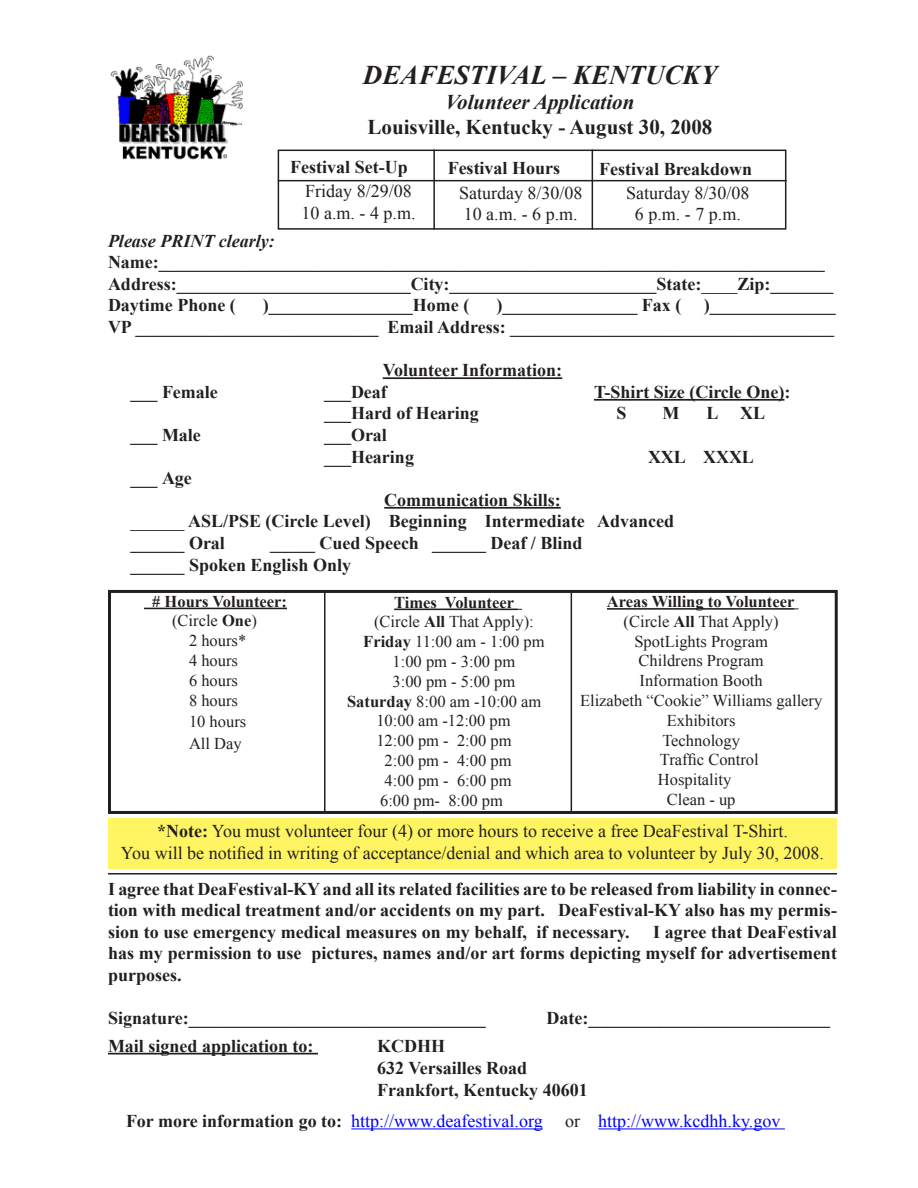
<style>
.page{position:relative;width:918px;height:1188px;background:#fff}
.page>*{position:absolute;margin:0;border:0;box-sizing:border-box;transform-origin:0 0}
.t1{font:italic 700 27px "Times New Roman";color:#231f20}
.heading_3{font:700 21px "Times New Roman";color:#231f20}
.t2{font:italic 700 21px "Times New Roman";color:#231f20}
.Body_Text{font:700 18px/21.6px "Times New Roman";color:#231f20;text-align:justify}
.t3{font:18px "Times New Roman";color:#231f20}
.heading_1{font:700 18px "Times New Roman";color:#231f20}
.t4{font:18px "Times New Roman";color:#00f}
.heading_2{font:700 18px "Times New Roman";color:#231f20}
.heading_1-2{font:italic 700 18px "Times New Roman";color:#231f20}
.heading_2-2{font:16.5px "Times New Roman";color:#231f20}
.t5{font:700 16.5px "Times New Roman";color:#231f20}
.s1{font-weight:400}
.s2{font-weight:700}
.s3{font-weight:700;color:#231f20}
.s4{color:#231f20}
</style>
<div class="page">
<hr style="left:383px;top:377px;width:179px;height:2px;background:#231f20">
<hr style="left:594px;top:399px;width:190px;height:2px;background:#231f20">
<hr style="left:384px;top:507px;width:177px;height:2px;background:#231f20">
<img style="left:110px;top:55px;width:133px;height:105px">
<div style="left:278px;top:150px;width:508px;height:80px;border:2px solid #231f20"></div>
<hr style="left:433px;top:150px;width:2px;height:80px;background:#231f20">
<hr style="left:592px;top:150px;width:1px;height:80px;background:#231f20">
<hr style="left:278px;top:180px;width:509px;height:1px;background:#231f20">
<hr style="left:144px;top:608px;width:143px;height:1px;background:#231f20">
<hr style="left:394px;top:609px;width:124px;height:1px;background:#231f20">
<hr style="left:607px;top:608px;width:187px;height:2px;background:#231f20">
<hr style="left:324px;top:591px;width:2px;height:221px;background:#231f20">
<hr style="left:571px;top:593px;width:1px;height:219px;background:#231f20">
<div style="left:108px;top:590px;width:730px;height:224px;border:3px solid #231f20"></div>
<hr style="left:108px;top:873px;width:729px;height:1px;background:#231f20">
<div style="left:108px;top:818px;width:729px;height:50px;background:#fff461"></div>
<hr style="left:108px;top:1053px;width:210px;height:2px;background:#231f20">
<hr style="left:351px;top:1129px;width:192px;height:1px;background:#00f">
<hr style="left:598px;top:1129px;width:187px;height:1px;background:#00f">
<p class="t1" style="left:363px;top:56px;width:356px">DEAFESTIVAL – KENTUCKY</p>
<p class="t2" style="left:446px;top:87px;width:190px">Volunteer Application</p>
<p class="heading_3" style="left:368px;top:113px;width:346px">Louisville, Kentucky - August 30, 2008</p>
<p class="Body_Text" style="left:290px;top:156px;width:119px">Festival Set-Up</p>
<p class="Body_Text" style="left:448px;top:156px;width:114px">Festival Hours</p>
<p class="t3" style="left:459px;top:181px;width:125px">Saturday 8/30/08</p>
<p class="t3" style="left:464px;top:202px;width:115px">10 a.m. - 6 p.m.</p>
<p class="Body_Text" style="left:599px;top:158px;width:155px">Festival Breakdown</p>
<p class="t3" style="left:305px;top:179px;width:108px">Friday 8/29/08</p>
<p class="t3" style="left:302px;top:201px;width:115px">10 a.m. - 4 p.m.</p>
<p class="t3" style="left:626px;top:180px;width:125px">Saturday 8/30/08</p>
<p class="t3" style="left:635px;top:202px;width:108px">6 p.m. - 7 p.m.</p>
<p class="heading_1-2" style="left:108px;top:228px;width:168px">Please PRINT clearly:</p>
<p class="heading_1" style="left:108px;top:250px;width:718px">Name:__________________________________________________________________________</p>
<p class="Body_Text" style="left:108px;top:273px;width:727px">Address:__________________________City:_______________________State:<span class="s1">____</span>Zip:_______</p>
<p class="Body_Text" style="left:108px;top:294px;width:129px">Daytime Phone (</p>
<p class="Body_Text" style="left:263px;top:294px;width:208px">)________________Home (</p>
<p class="Body_Text" style="left:496px;top:294px;width:186px">)_______________ Fax (</p>
<p class="Body_Text" style="left:704px;top:294px;width:133px">)______________</p>
<p class="Body_Text" style="left:108px;top:316px;width:728px">VP ___________________________ Email Address: ____________________________________</p>
<p class="Body_Text" style="left:383px;top:359px;width:181px">Volunteer Information:</p>
<p class="Body_Text" style="left:130px;top:381px;width:89px">___ Female</p>
<p class="Body_Text" style="left:324px;top:381px;width:64px">___Deaf</p>
<p class="Body_Text" style="left:594px;top:381px;width:198px">T-Shirt Size (Circle One):</p>
<p class="Body_Text" style="left:324px;top:402px;width:156px">___Hard of Hearing</p>
<p class="Body_Text" style="left:616px;top:402px;width:12px">S</p>
<p class="Body_Text" style="left:663px;top:402px;width:18px">M</p>
<p class="Body_Text" style="left:706px;top:402px;width:60px">L XL</p>
<p class="Body_Text" style="left:130px;top:424px;width:72px">___ Male</p>
<p class="Body_Text" style="left:324px;top:424px;width:64px">___Oral</p>
<p class="Body_Text" style="left:324px;top:445px;width:91px">___Hearing</p>
<p class="Body_Text" style="left:648px;top:445px;width:108px">XXL XXXL</p>
<p class="Body_Text" style="left:130px;top:467px;width:63px">___ Age</p>
<p class="Body_Text" style="left:384px;top:489px;width:178px">Communication Skills:</p>
<p class="heading_2" style="left:130px;top:509px;width:545px"><span class="s1">______</span> ASL/PSE (Circle Level) Beginning Intermediate Advanced</p>
<p class="Body_Text" style="left:130px;top:532px;width:96px">______ Oral</p>
<p class="Body_Text" style="left:270px;top:532px;width:314px">_____ Cued Speech ______ Deaf / Blind</p>
<p class="Body_Text" style="left:130px;top:553px;width:222px">______ Spoken English Only</p>
<p class="t5" style="left:152px;top:590px;width:136px"># Hours Volunteer:</p>
<p class="heading_2-2" style="left:172px;top:610px;width:86px">(Circle <span class="s2">One</span>)</p>
<p class="heading_2-2" style="left:189px;top:630px;width:59px">2 hours*</p>
<p class="heading_2-2" style="left:189px;top:649px;width:51px">4 hours</p>
<p class="heading_2-2" style="left:189px;top:669px;width:51px">6 hours</p>
<p class="heading_2-2" style="left:189px;top:689px;width:51px">8 hours</p>
<p class="heading_2-2" style="left:189px;top:711px;width:59px">10 hours</p>
<p class="heading_2-2" style="left:189px;top:732px;width:54px">All Day</p>
<p class="t5" style="left:394px;top:591px;width:121px">Times Volunteer</p>
<p class="heading_2-2" style="left:374px;top:611px;width:161px">(Circle <span class="s2">All</span> That Apply):</p>
<p class="heading_2-2" style="left:363px;top:631px;width:183px"><span class="s2">Friday</span> 11:00 am - 1:00 pm</p>
<p class="heading_2-2" style="left:393px;top:650px;width:124px">1:00 pm - 3:00 pm</p>
<p class="heading_2-2" style="left:393px;top:670px;width:124px">3:00 pm - 5:00 pm</p>
<p class="heading_2-2" style="left:347px;top:690px;width:196px"><span class="s2">Saturday</span> 8:00 am -10:00 am</p>
<p class="heading_2-2" style="left:376px;top:710px;width:136px">10:00 am -12:00 pm</p>
<p class="heading_2-2" style="left:376px;top:730px;width:137px">12:00 pm - 2:00 pm</p>
<p class="heading_2-2" style="left:385px;top:749px;width:128px">2:00 pm - 4:00 pm</p>
<p class="heading_2-2" style="left:385px;top:769px;width:128px">4:00 pm - 6:00 pm</p>
<p class="heading_2-2" style="left:380px;top:789px;width:124px">6:00 pm- 8:00 pm</p>
<p class="t5" style="left:607px;top:590px;width:189px">Areas Willing to Volunteer</p>
<p class="heading_2-2" style="left:624px;top:610px;width:157px">(Circle <span class="s2">All</span> That Apply)</p>
<p class="heading_2-2" style="left:634px;top:630px;width:135px">SpotLights Program</p>
<p class="heading_2-2" style="left:639px;top:650px;width:127px">Childrens Program</p>
<p class="heading_2-2" style="left:640px;top:670px;width:125px">Information Booth</p>
<p class="heading_2-2" style="left:580px;top:689px;width:244px">Elizabeth “Cookie” Williams gallery</p>
<p class="heading_2-2" style="left:667px;top:709px;width:70px">Exhibitors</p>
<p class="heading_2-2" style="left:662px;top:729px;width:79px">Technology</p>
<p class="heading_2-2" style="left:660px;top:749px;width:100px">Traffic Control</p>
<p class="heading_2-2" style="left:658px;top:769px;width:75px">Hospitality</p>
<p class="heading_2-2" style="left:667px;top:788px;width:70px">Clean - up</p>
<p class="t3" style="left:157px;top:819px;width:632px"><span class="s2">*Note:</span> You must volunteer four (4) or more hours to receive a free DeaFestival T-Shirt.</p>
<p class="t3" style="left:121px;top:841px;width:705px">You will be notified in writing of acceptance/denial and which area to volunteer by July 30, 2008.</p>
<p class="Body_Text" style="left:108px;top:877px;width:730px">I agree that DeaFestival-KY and all its related facilities are to be released from liability in connec&shy;tion with medical treatment and/or accidents on my part. DeaFestival-KY also has my permis&shy;sion to use emergency medical measures on my behalf, if necessary.</p>
<p class="Body_Text" style="left:108px;top:921px;width:730px;text-indent:545px">I agree that DeaFestival has my permission to use pictures, names and/or art forms depicting myself for advertisement purposes.</p>
<p class="Body_Text" style="left:108px;top:1007px;width:379px">Signature:_________________________________</p>
<p class="Body_Text" style="left:547px;top:1007px;width:285px">Date:___________________________</p>
<p class="Body_Text" style="left:108px;top:1034px;width:207px">Mail signed application to:</p>
<p class="Body_Text" style="left:377px;top:1035px;width:70px">KCDHH</p>
<p class="Body_Text" style="left:377px;top:1057px;width:152px">632 Versailles Road</p>
<p class="Body_Text" style="left:377px;top:1078px;width:212px">Frankfort, Kentucky 40601</p>
<p class="t4" style="left:126px;top:1109px;width:656px"><span class="s3">For more information go to:</span> http://www.deafestival.org <span class="s4">or</span> http://www.kcdhh.ky.gov</p>
</div>
